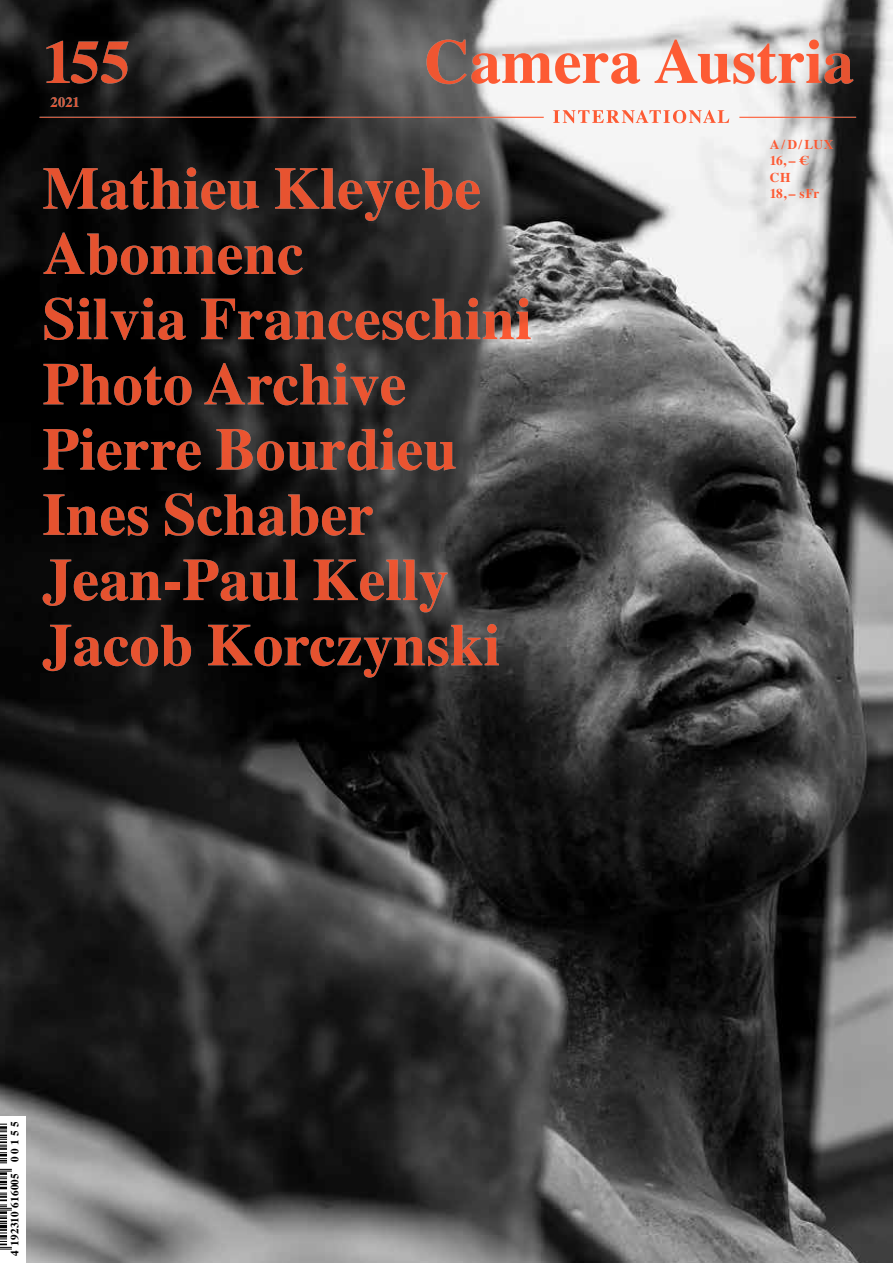
<style>
.page{position:relative;width:893px;height:1263px;background:#fff}
.page>*{position:absolute;margin:0;border:0;box-sizing:border-box;transform-origin:0 0}
.t1{font:61.5px "Times CA Bold 3";color:#ff5c35}
.t2{font:60px/65.2px "Times CA Bold 3";letter-spacing:.005em;color:#ff5c35}
.t3{font:14.4px "Times CA Bold 3";color:#ff5c35}
.t4{font:13.5px/16.2px "Times CA Bold 3";letter-spacing:.01em;color:#ff5c35}
.t5{font:11.1px "Times CA Bold 3";letter-spacing:.02em;color:#000}
</style>
<div class="page">
<img style="left:0;top:0;width:893px;height:1263px">
<div style="left:0;top:1116px;width:26px;height:147px;background:#fff"></div>
<svg style="left:0;top:1169px;width:12px;height:81px"></svg>
<svg style="left:0;top:1124px;width:7px;height:39px"></svg>
<hr style="left:40px;top:117px;width:504px;height:1px;background:#ff5c35">
<hr style="left:739px;top:117px;width:117px;height:1px;background:#ff5c35">
<svg style="left:553px;top:110px;width:176px;height:13px"></svg>
<svg style="left:426px;top:39px;width:428px;height:45px"></svg>
<p class="t1" style="left:43px;top:37px;width:89px">155</p>
<p class="t3" style="left:50px;top:96px;width:31px">2021</p>
<p class="t2" style="left:43px;top:161px;width:491px">Mathieu Kleyebe<br>Abonnenc<br>Silvia Franceschini<br>Photo Archive<br>Pierre Bourdieu<br>Ines Schaber<br>Jean-Paul Kelly<br>Jacob Korczynski</p>
<p class="t5" style="left:10px;top:1256px;width:136px;rotate:-90deg">4 192310 616005 0 0 1 5 5</p>
<p class="t4" style="left:770px;top:138px;width:66px">A/D/ LUX<br>16, – €<br>CH<br>18, – sFr</p>
</div>
